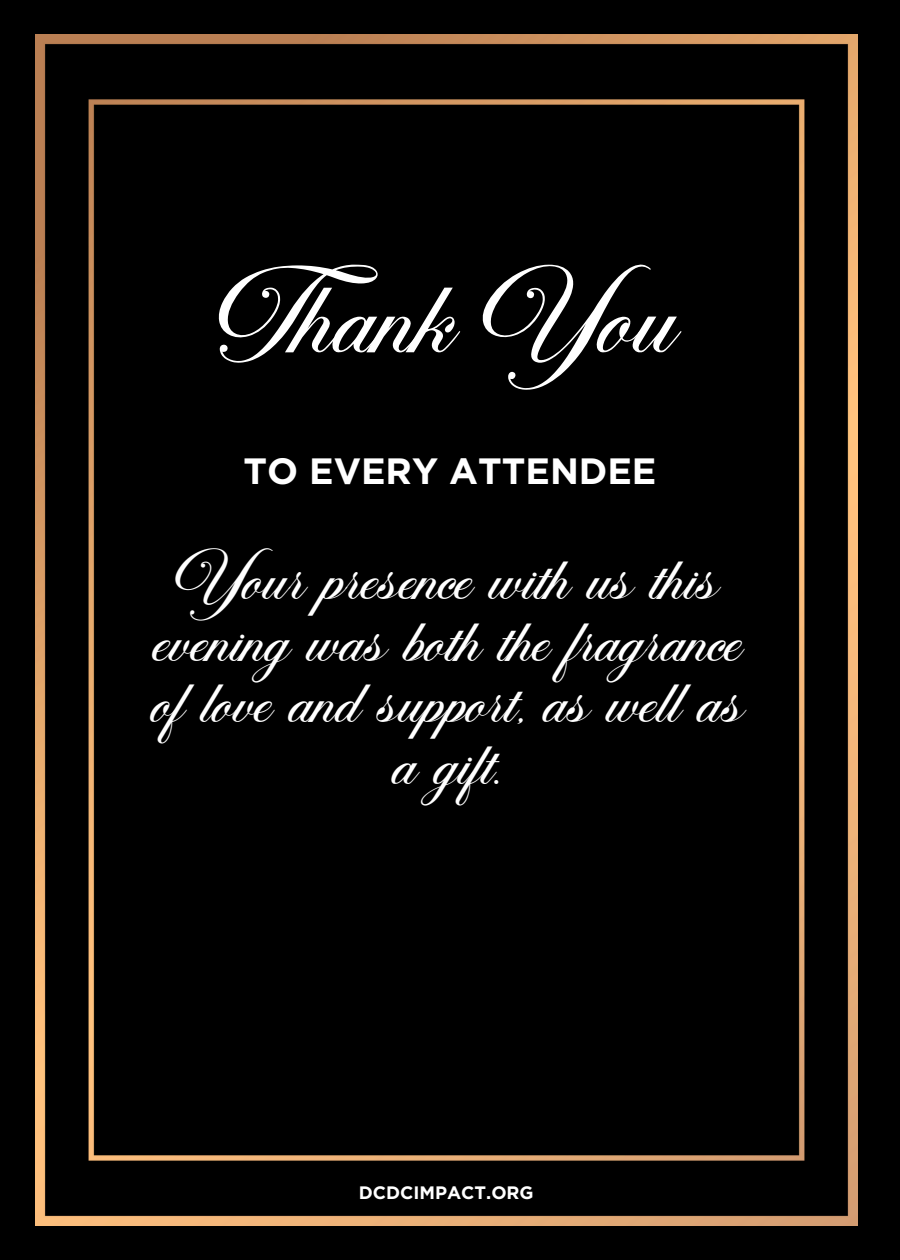
<style>
.page{position:relative;width:900px;height:1260px;background:#000}
.page>*{position:absolute;margin:0;border:0;box-sizing:border-box;transform-origin:0 0}
.t1{font:77.25px "Tempting";color:#fff}
.t2{font:44.75px/62px "Tempting";color:#fff;text-align:center}
.t3{font:700 36.5px "Gotham";color:#fff}
.t4{font:700 18px "Gotham";color:#fff}
</style>
<div class="page">
<img style="left:36px;top:34px;width:821px;height:1191px">
<p class="t1" style="left:219px;top:285px;width:456px">Thank You</p>
<p class="t3" style="left:244px;top:449px;width:414px">TO EVERY ATTENDEE</p>
<p class="t2" style="left:150px;top:557px;width:593px">Your presence with us this evening was both the fragrance oflove and support, as wel as a gift.</p>
<p class="t4" style="left:359px;top:1181px;width:176px">DCDCIMPACT.ORG</p>
</div>
